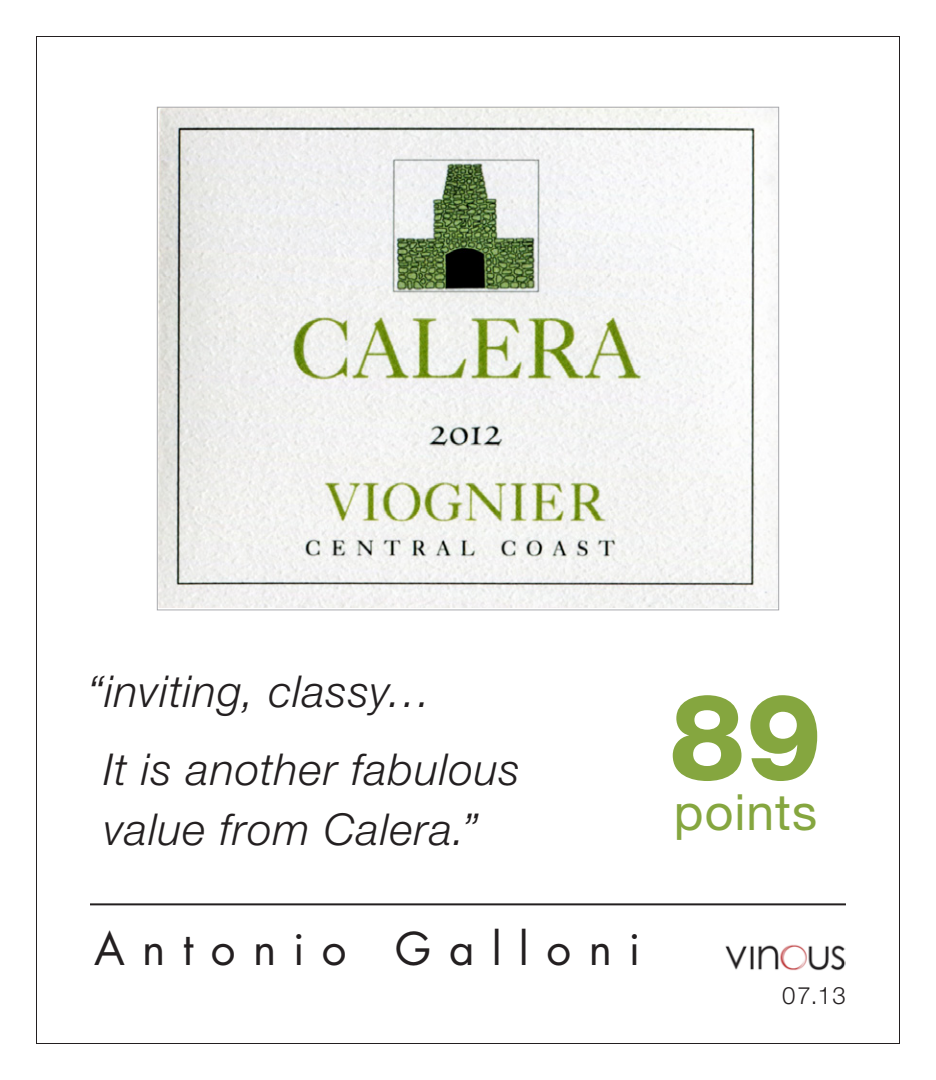
<style>
.page{position:relative;width:936px;height:1080px;background:#fff}
.page>*{position:absolute;margin:0;border:0;box-sizing:border-box;transform-origin:0 0}
.t1{font:800 120px "Helvetica Neue";color:#85a63f}
.t2{font:50px "Helvetica Neue";letter-spacing:.02em;color:#85a63f}
.t3{font:italic 300 44px/60px "Helvetica Neue";letter-spacing:.025em;color:#231f20}
.t4{font:44px "Futura";letter-spacing:.395em;color:#231f20}
.t5{font:300 24px "Helvetica Neue";color:#231f20}
</style>
<div class="page">
<img style="left:725px;top:944px;width:121px;height:27px">
<hr style="left:90px;top:903px;width:756px;height:2px;background:#231f20">
<img style="left:159px;top:109px;width:618px;height:498px">
<p class="t3" style="left:88px;top:660px;width:345px">“inviting, classy…</p>
<p class="t3" style="left:103px;top:738px;width:418px">It is another fabulous value from Calera.”</p>
<p class="t4" style="left:94px;top:918px;width:548px">Antonio Galloni</p>
<p class="t1" style="left:669px;top:666px;width:154px">89</p>
<p class="t2" style="left:674px;top:782px;width:145px">points</p>
<p class="t5" style="left:782px;top:981px;width:65px">07.13</p>
</div>
